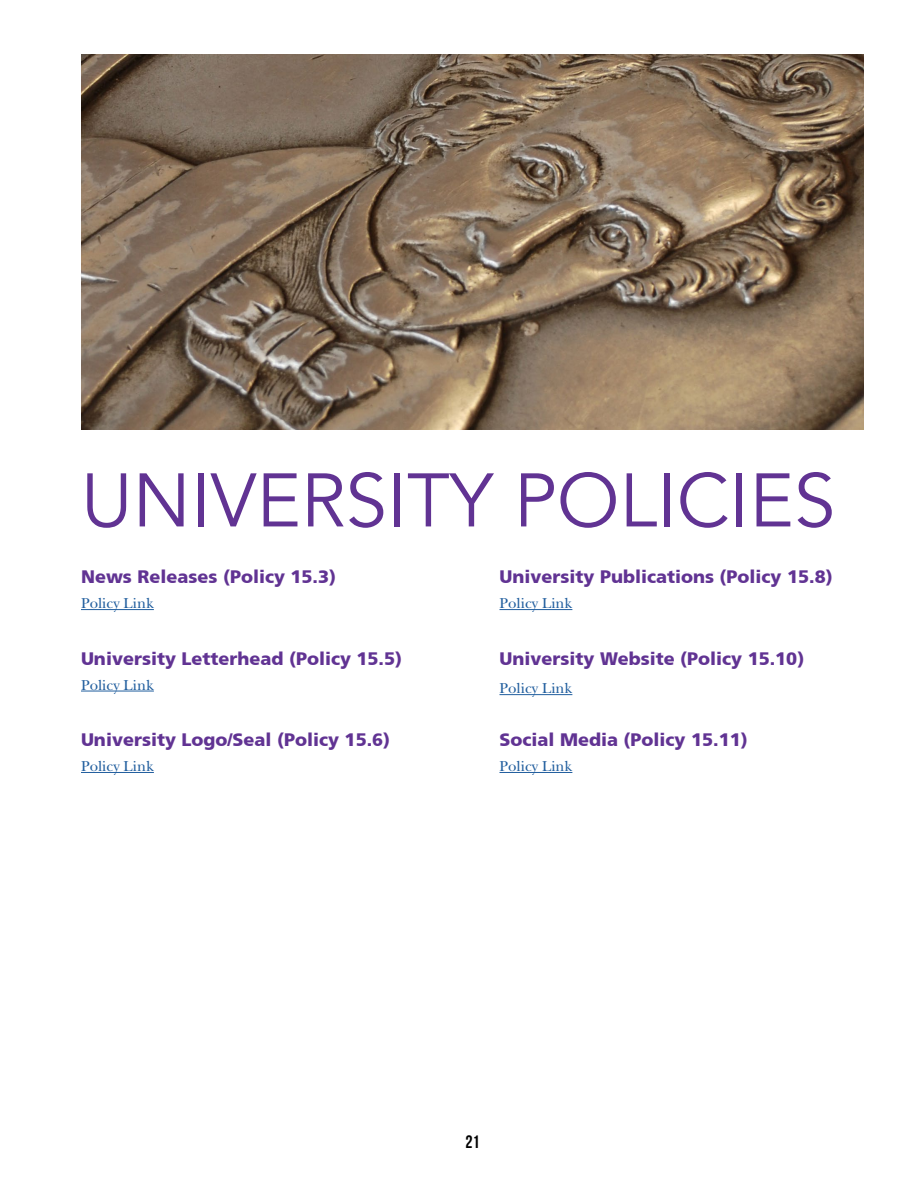
<style>
.page{position:relative;width:918px;height:1188px;background:#fff}
.page>*{position:absolute;margin:0;border:0;box-sizing:border-box;transform-origin:0 0}
.t1{font:75px "Avenir";color:#613393}
.t2{font:900 18px "Frutiger";color:#613393}
.t3{font:18px "Bebas Neue";color:#000}
.t4{font:15px "New Baskerville Std";color:#215e9e}
</style>
<div class="page">
<img style="left:81px;top:54px;width:783px;height:376px">
<hr style="left:81px;top:609px;width:73px;height:1px;background:#215e9e">
<hr style="left:81px;top:691px;width:73px;height:1px;background:#215e9e">
<hr style="left:81px;top:772px;width:73px;height:1px;background:#215e9e">
<hr style="left:500px;top:609px;width:72px;height:1px;background:#215e9e">
<hr style="left:500px;top:694px;width:72px;height:1px;background:#215e9e">
<hr style="left:500px;top:772px;width:72px;height:1px;background:#215e9e">
<h1 class="t1" style="left:81px;top:456px;width:756px">UNIVERSITY POLICIES</h1>
<p class="t2" style="left:81px;top:566px;width:257px">News Releases (Policy 15.3)</p>
<p class="t4" style="left:81px;top:594px;width:74px">Policy Link</p>
<p class="t2" style="left:81px;top:648px;width:323px">University Letterhead (Policy 15.5)</p>
<p class="t4" style="left:81px;top:676px;width:74px">Policy Link</p>
<p class="t2" style="left:81px;top:729px;width:311px">University Logo/Seal (Policy 15.6)</p>
<p class="t4" style="left:81px;top:757px;width:74px">Policy Link</p>
<p class="t2" style="left:500px;top:566px;width:335px">University Publications (Policy 15.8)</p>
<p class="t4" style="left:500px;top:594px;width:74px">Policy Link</p>
<p class="t2" style="left:500px;top:648px;width:306px">University Website (Policy 15.10)</p>
<p class="t4" style="left:500px;top:680px;width:74px">Policy Link</p>
<p class="t2" style="left:500px;top:729px;width:250px">Social Media (Policy 15.11)</p>
<p class="t4" style="left:500px;top:757px;width:74px">Policy Link</p>
<p class="t3" style="left:465px;top:1132px;width:16px">21</p>
</div>
